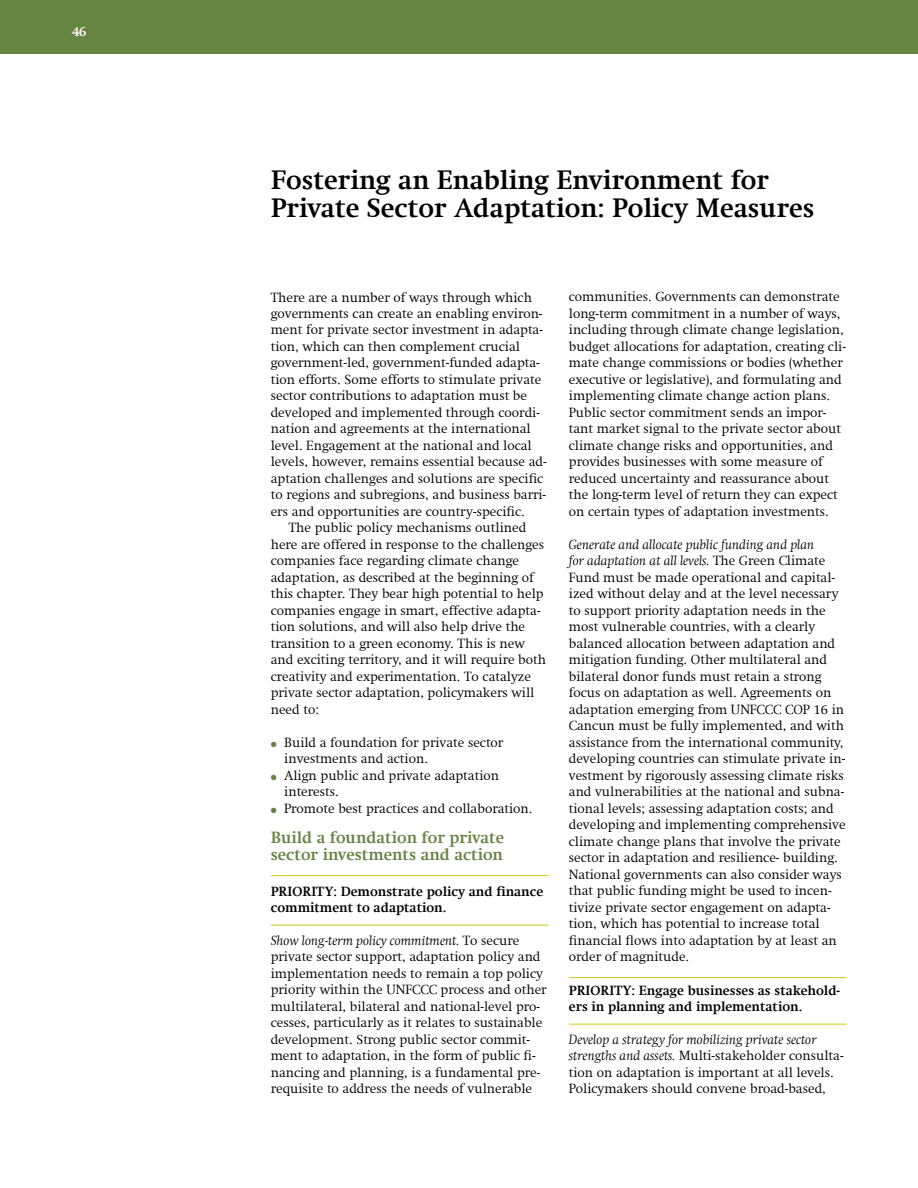
<style>
.page{position:relative;width:918px;height:1188px;background:#fff}
.page>*{position:absolute;margin:0;border:0;box-sizing:border-box;transform-origin:0 0}
.t1{font:700 27px/28.5px "Swift Com";color:#000}
.t2{font:700 16.5px/16.5px "Swift Com";color:#678442}
.t3{font:300 13.5px/16.5px "Swift Com";color:#000}
.t4{font:700 13.5px/16.5px "Swift Com";color:#000}
.t5{font:700 13.5px "Swift Com";color:#fff}
.s1{color:#678442}
.s2{font-style:italic}
</style>
<div class="page">
<div style="left:0;top:0;width:918px;height:54px;background:#678442"></div>
<hr style="left:271px;top:875px;width:278px;height:1px;background:#cdc90f">
<hr style="left:271px;top:925px;width:278px;height:1px;background:#cdc90f">
<hr style="left:569px;top:977px;width:278px;height:1px;background:#cdc90f">
<hr style="left:569px;top:1024px;width:278px;height:1px;background:#cdc90f">
<p class="t5" style="left:72px;top:23px;width:16px">46</p>
<h1 class="t1" style="left:271px;top:165px;width:545px">Fostering an Enabling Environment for<br>Private Sector Adaptation: Policy Measures</h1>
<p class="t3" style="left:271px;top:289px;width:263px">There are a number of ways through which</p>
<p class="t3" style="left:271px;top:305px;width:273px">governments can create an enabling environ-</p>
<p class="t3" style="left:271px;top:322px;width:274px">ment for private sector investment in adapta-</p>
<p class="t3" style="left:271px;top:338px;width:251px">tion, which can then complement crucial</p>
<p class="t3" style="left:271px;top:355px;width:271px">government-led, government-funded adapta-</p>
<p class="t3" style="left:271px;top:371px;width:272px">tion efforts. Some efforts to stimulate private</p>
<p class="t3" style="left:271px;top:388px;width:258px">sector contributions to adaptation must be</p>
<p class="t3" style="left:271px;top:404px;width:271px">developed and implemented through coordi-</p>
<p class="t3" style="left:271px;top:421px;width:261px">nation and agreements at the international</p>
<p class="t3" style="left:271px;top:437px;width:262px">level. Engagement at the national and local</p>
<p class="t3" style="left:271px;top:454px;width:278px">levels, however, remains essential because ad-</p>
<p class="t3" style="left:271px;top:470px;width:274px">aptation challenges and solutions are specific</p>
<p class="t3" style="left:271px;top:487px;width:277px">to regions and subregions, and business barri-</p>
<p class="t3" style="left:271px;top:503px;width:256px">ers and opportunities are country-specific.</p>
<p class="t3" style="left:289px;top:520px;width:239px">The public policy mechanisms outlined</p>
<p class="t3" style="left:271px;top:536px;width:275px">here are offered in response to the challenges</p>
<p class="t3" style="left:271px;top:553px;width:250px">companies face regarding climate change</p>
<p class="t3" style="left:271px;top:569px;width:265px">adaptation, as described at the beginning of</p>
<p class="t3" style="left:271px;top:586px;width:274px">this chapter. They bear high potential to help</p>
<p class="t3" style="left:271px;top:602px;width:271px">companies engage in smart, effective adapta-</p>
<p class="t3" style="left:271px;top:619px;width:256px">tion solutions, and will also help drive the</p>
<p class="t3" style="left:271px;top:635px;width:256px">transition to a green economy. This is new</p>
<p class="t3" style="left:271px;top:652px;width:277px">and exciting territory, and it will require both</p>
<p class="t3" style="left:271px;top:668px;width:262px">creativity and experimentation. To catalyze</p>
<p class="t3" style="left:271px;top:685px;width:265px">private sector adaptation, policymakers will</p>
<p class="t3" style="left:271px;top:701px;width:50px">need to:</p>
<p class="t3" style="left:284px;top:734px;width:221px;text-indent:-13px"><span class="s1">●</span> Build a foundation for private sector investments and action.</p>
<p class="t3" style="left:284px;top:767px;width:216px;text-indent:-13px"><span class="s1">●</span> Align public and private adaptation interests.</p>
<p class="t3" style="left:271px;top:800px;width:263px"><span class="s1">●</span> Promote best practices and collaboration.</p>
<p class="t2" style="left:271px;top:829px;width:235px">Build a foundation for private sector investments and action</p>
<p class="t4" style="left:271px;top:883px;width:17px">Priorit</p>
<p class="t4" style="left:271px;top:883px;width:274px;text-indent:54px">y: Demonstrate policy and finance commitment to adaptation.</p>
<p class="t3" style="left:271px;top:932px;width:277px"><span class="s2">Show long-term policy commitment.</span> To secure private sector support, adaptation policy and implementation needs to remain a top policy priority within the UNFCCC process and other multilateral, bilateral and national-level pro&shy;cesses, particularly as it relates to sustainable development. Strong public sector commit&shy;ment to adaptation, in the form of public fi&shy;nancing and planning, is a fundamental pre&shy;requisite to address the needs of vulnerable</p>
<p class="t3" style="left:569px;top:289px;width:279px">communities. Governments can demonstrate long-term commitment in a number of ways, including through climate change legislation, budget allocations for adaptation, creating cli&shy;mate change commissions or bodies (whether executive or legislative), and formulating and implementing climate change action plans.<br>Public sector commitment sends an impor&shy;tant market signal to the private sector about climate change risks and opportunities, and provides businesses with some measure of reduced uncertainty and reassurance about the long-term level of return they can expect on certain types of adaptation investments.</p>
<p class="t3" style="left:569px;top:536px;width:278px"><span class="s2">Generate and allocate public funding and plan<br>for adaptation at all levels.</span> The Green Climate Fund must be made operational and capital&shy;ized without delay and at the level necessary to support priority adaptation needs in the most vulnerable countries, with a clearly balanced allocation between adaptation and mitigation funding. Other multilateral and bilateral donor funds must retain a strong focus on adaptation as well. Agreements on adaptation emerging from UNFCCC COP 16 in Cancun must be fully implemented, and with assistance from the international community, developing countries can stimulate private in&shy;vestment by rigorously assessing climate risks and vulnerabilities at the national and subna&shy;tional levels; assessing adaptation costs; and developing and implementing comprehensive climate change plans that involve the private sector in adaptation and resilience- building.<br>National governments can also consider ways that public funding might be used to incen&shy;tivize private sector engagement on adapta&shy;tion, which has potential to increase total financial flows into adaptation by at least an order of magnitude.</p>
<p class="t4" style="left:569px;top:982px;width:17px">Priorit</p>
<p class="t4" style="left:569px;top:982px;width:273px;text-indent:54px">y: Engage businesses as stakehold&shy;ers in planning and implementation.</p>
<p class="t3" style="left:569px;top:1031px;width:276px"><span class="s2">Develop a strategy for mobilizing private sector strengths and assets.</span> Multi-stakeholder consulta&shy;tion on adaptation is important at all levels.<br>Policymakers should convene broad-based,</p>
</div>
